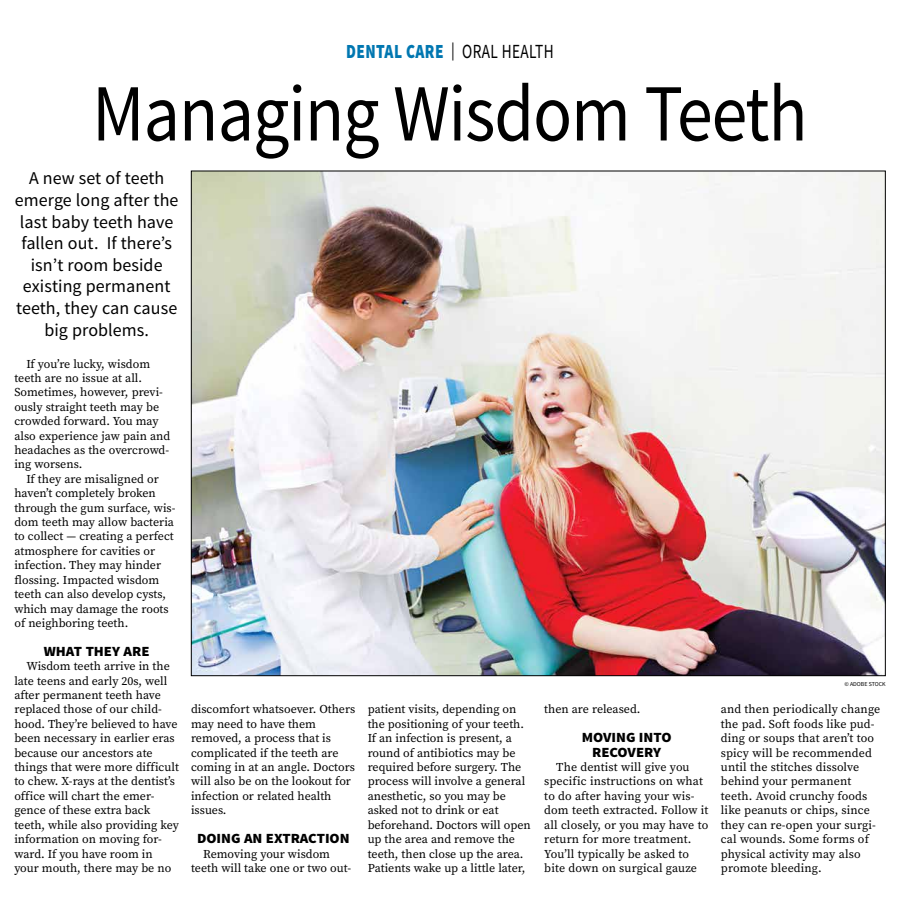
<style>
.page{position:relative;width:900px;height:908px;background:#fff}
.page>*{position:absolute;margin:0;border:0;box-sizing:border-box;transform-origin:0 0}
.t1{font:81px "Source Sans Pro";letter-spacing:-.015em;color:#000;scale:.89 1}
.t2{font:900 20px "Source Sans Pro";letter-spacing:.025em;color:#0077b1;scale:.77 1}
.t3{font:18px/21.6px "Source Sans Pro";letter-spacing:.005em;color:#000;text-align:center}
.t4{font:900 14px/14.4px "Source Sans Pro";color:#000;text-align:center;scale:1.05 1}
.t5{font:12px/14.4px "Source Serif Pro";color:#000}
.t6{font:6px "Source Sans Pro";color:#000}
.s1{font-weight:400;font-size:18px;color:#000}
.s2{font-weight:400;color:#000}
</style>
<div class="page">
<img style="left:193px;top:173px;width:691px;height:500px">
<h2 class="t2" style="left:346px;top:39px;width:271px">DENTAL CARE <span class="s1">|</span> <span class="s2">ORAL HEALTH</span></h2>
<h1 class="t1" style="left:92px;top:63px;width:805px">Managing Wisdom Teeth</h1>
<h3 class="t3" style="left:15px;top:168px;width:165px">A new set of teeth emerge long after the last baby teeth have fallen out. If there’s isn’t room beside existing permanent teeth, they can cause big problems.</h3>
<p class="t5" style="left:14px;top:356px;width:157px;text-indent:12px">If you’re lucky, wisdom teeth are no issue at all.<br>Sometimes, however, previ&shy;ously straight teeth may be crowded forward. You may also experience jaw pain and headaches as the overcrowd&shy;ing worsens.</p>
<p class="t5" style="left:14px;top:471px;width:163px;text-indent:12px">If they are misaligned or haven’t completely broken through the gum surface, wis&shy;dom teeth may allow bacteria to collect — creating a perfect atmosphere for cavities or infection. They may hinder flossing. Impacted wisdom teeth can also develop cysts, which may damage the roots of neighboring teeth.</p>
<p class="t4" style="left:44px;top:644px;width:102px">WHAT THEY ARE</p>
<p class="t5" style="left:14px;top:658px;width:166px;text-indent:12px">Wisdom teeth arrive in the late teens and early 20s, well after permanent teeth have replaced those of our child&shy;hood. They’re believed to have been necessary in earlier eras because our ancestors ate things that were more difficult to chew. X-rays at the dentist’s office will chart the emer&shy;gence of these extra back teeth, while also providing key information on moving for&shy;ward. If you have room in your mouth, there may be no</p>
<p class="t5" style="left:191px;top:702px;width:166px">discomfort whatsoever. Others may need to have them removed, a process that is complicated if the teeth are coming in at an angle. Doctors will also be on the lookout for infection or related health issues.</p>
<p class="t4" style="left:197px;top:831px;width:147px">DOING AN EXTRACTION</p>
<p class="t5" style="left:191px;top:846px;width:162px;text-indent:12px">Removing your wisdom teeth will take one or two out-</p>
<p class="t5" style="left:368px;top:702px;width:165px">patient visits, depending on the positioning of your teeth.<br>If an infection is present, a round of antibiotics may be required before surgery. The process will involve a general anesthetic, so you may be asked not to drink or eat beforehand. Doctors will open up the area and remove the teeth, then close up the area.<br>Patients wake up a little later,</p>
<p class="t5" style="left:544px;top:702px;width:98px">then are released.</p>
<p class="t4" style="left:582px;top:730px;width:87px">MOVING INTO<br>RECOVERY</p>
<p class="t5" style="left:544px;top:759px;width:166px;text-indent:12px">The dentist will give you specific instructions on what to do after having your wis&shy;dom teeth extracted. Follow it all closely, or you may have to return for more treatment.<br>You’ll typically be asked to bite down on surgical gauze</p>
<p class="t6" style="left:844px;top:680px;width:43px">© ADOBE STOCK</p>
<p class="t5" style="left:721px;top:702px;width:161px">and then periodically change the pad. Soft foods like pud&shy;ding or soups that aren’t too spicy will be recommended until the stitches dissolve behind your permanent teeth. Avoid crunchy foods like peanuts or chips, since they can re-open your surgi&shy;cal wounds. Some forms of physical activity may also promote bleeding.</p>
</div>
